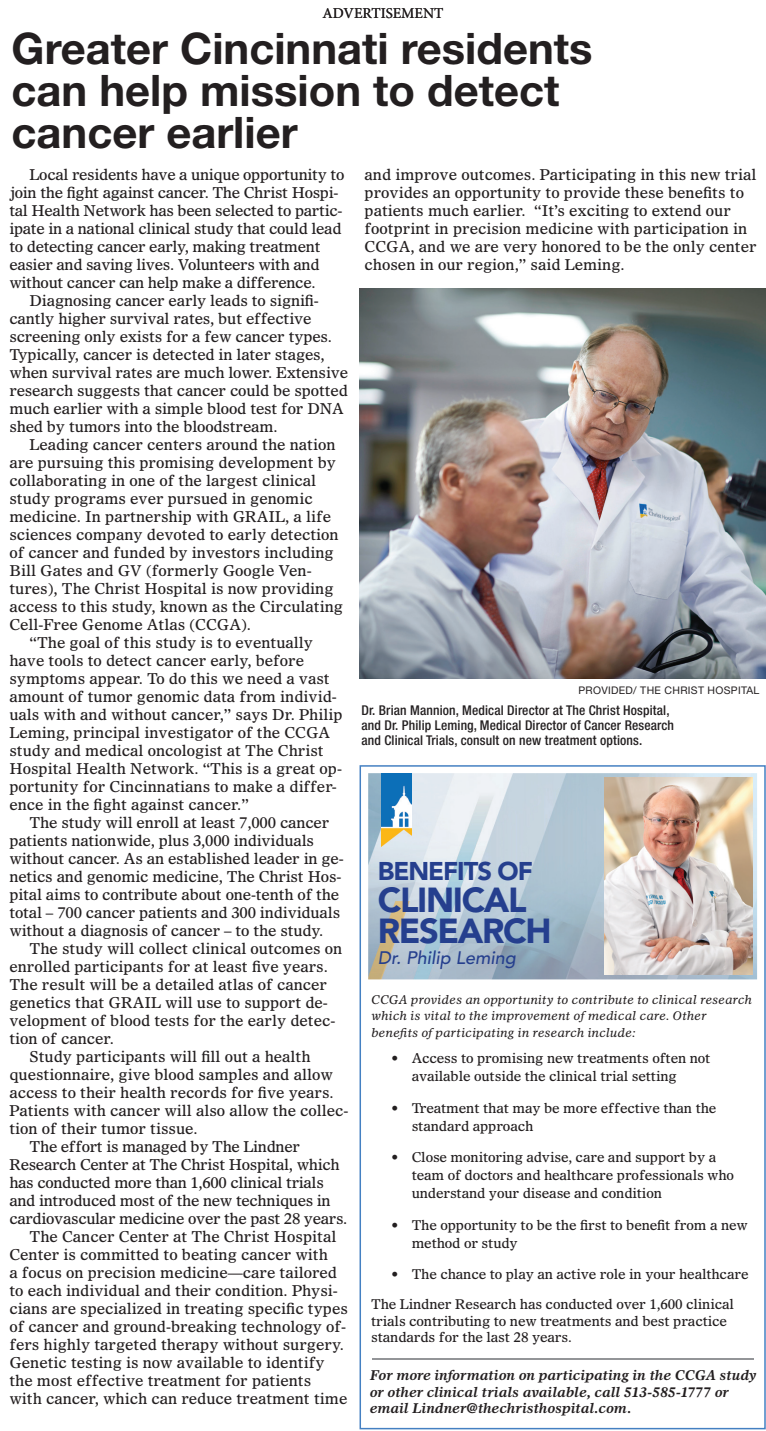
<style>
.page{position:relative;width:766px;height:1431px;background:#fff}
.page>*{position:absolute;margin:0;border:0;box-sizing:border-box;transform-origin:0 0}
.t1{font:700 43.5px/42px "Helvetica Neue LT Pro";color:#231f20}
.t2{font:900 34.5px/31.5px "Avenir LT Pro";letter-spacing:-.04em;color:#253f8e}
.t3{font:900 25.5px "Avenir LT Pro";letter-spacing:-.04em;color:#253f8e}
.t4{font:italic 500 18px "Avenir LT Pro";color:#253f8e}
.t5{font:15px/18px "Olympian LT Std";color:#231f20}
.t6{font:15px "Olympian LT Std";letter-spacing:-.02em;color:#231f20}
.t7{font:15px "Minion Pro";color:#231f20}
.t8{font:13.5px/18px "Olympian LT Std";letter-spacing:-.01em;color:#231f20}
.t9{font:500 condensed 13.5px/15px "Helvetica Neue LT Pro";letter-spacing:.01em;color:#231f20}
.t10{font:italic 700 13.5px/16.5px "Olympian LT Std";letter-spacing:.01em;color:#231f20}
.t11{font:italic 12px/16.5px "Olympian LT Std";letter-spacing:.01em;color:#231f20}
.t12{font:10.5px "Helvetica Neue LT Pro";letter-spacing:.03em;color:#231f20}
</style>
<div class="page">
<div style="left:359px;top:765px;width:406px;height:664px;border:2px solid #4480c2"></div>
<img style="left:368px;top:773px;width:389px;height:206px">
<hr style="left:372px;top:1358px;width:381px;height:2px;background:#939598">
<img style="left:359px;top:289px;width:407px;height:389px">
<img style="left:381px;top:773px;width:30px;height:73px">
<img style="left:604px;top:777px;width:148px;height:198px">
<p class="t7" style="left:322px;top:3px;width:123px">ADVERTISEMENT</p>
<h1 class="t1" style="left:12px;top:27px;width:582px">Greater Cincinnati residents can help mission to detect cancer earlier</h1>
<p class="t6" style="left:30px;top:166px;width:316px">Local residents have a unique opportunity to</p>
<p class="t6" style="left:9px;top:184px;width:331px">join the fight against cancer. The Christ Hospi-</p>
<p class="t6" style="left:9px;top:202px;width:334px">tal Health Network has been selected to partic-</p>
<p class="t6" style="left:9px;top:220px;width:334px">ipate in a national clinical study that could lead</p>
<p class="t6" style="left:9px;top:238px;width:313px">to detecting cancer early, making treatment</p>
<p class="t6" style="left:9px;top:256px;width:312px">easier and saving lives. Volunteers with and</p>
<p class="t6" style="left:9px;top:274px;width:308px">without cancer can help make a difference.</p>
<p class="t5" style="left:30px;top:292px;width:291px">Diagnosing cancer early leads to signifi-</p>
<p class="t5" style="left:9px;top:310px;width:304px">cantly higher survival rates, but effective</p>
<p class="t5" style="left:9px;top:328px;width:324px">screening only exists for a few cancer types.</p>
<p class="t5" style="left:9px;top:346px;width:317px">Typically, cancer is detected in later stages,</p>
<p class="t5" style="left:9px;top:364px;width:340px">when survival rates are much lower. Extensive</p>
<p class="t5" style="left:9px;top:382px;width:340px">research suggests that cancer could be spotted</p>
<p class="t5" style="left:9px;top:400px;width:336px">much earlier with a simple blood test for DNA</p>
<p class="t5" style="left:9px;top:418px;width:270px">shed by tumors into the bloodstream.</p>
<p class="t5" style="left:30px;top:436px;width:307px">Leading cancer centers around the nation</p>
<p class="t5" style="left:9px;top:454px;width:328px">are pursuing this promising development by</p>
<p class="t5" style="left:9px;top:472px;width:308px">collaborating in one of the largest clinical</p>
<p class="t5" style="left:9px;top:490px;width:305px">study programs ever pursued in genomic</p>
<p class="t5" style="left:9px;top:508px;width:323px">medicine. In partnership with GRAIL, a life</p>
<p class="t5" style="left:9px;top:526px;width:331px">sciences company devoted to early detection</p>
<p class="t5" style="left:9px;top:544px;width:326px">of cancer and funded by investors including</p>
<p class="t5" style="left:9px;top:562px;width:304px">Bill Gates and GV (formerly Google Ven-</p>
<p class="t5" style="left:9px;top:580px;width:326px">tures), The Christ Hospital is now providing</p>
<p class="t5" style="left:9px;top:598px;width:335px">access to this study, known as the Circulating</p>
<p class="t5" style="left:9px;top:616px;width:243px">Cell-Free Genome Atlas (CCGA).</p>
<p class="t5" style="left:30px;top:634px;width:285px">“The goal of this study is to eventually</p>
<p class="t5" style="left:9px;top:652px;width:296px">have tools to detect cancer early, before</p>
<p class="t5" style="left:9px;top:670px;width:322px">symptoms appear. To do this we need a vast</p>
<p class="t5" style="left:9px;top:688px;width:329px">amount of tumor genomic data from individ-</p>
<p class="t5" style="left:9px;top:706px;width:335px">uals with and without cancer,” says Dr. Philip</p>
<p class="t5" style="left:9px;top:724px;width:322px">Leming, principal investigator of the CCGA</p>
<p class="t5" style="left:9px;top:742px;width:316px">study and medical oncologist at The Christ</p>
<p class="t5" style="left:9px;top:760px;width:334px">Hospital Health Network. “This is a great op-</p>
<p class="t5" style="left:9px;top:778px;width:329px">portunity for Cincinnatians to make a differ-</p>
<p class="t5" style="left:9px;top:796px;width:241px">ence in the fight against cancer.”</p>
<p class="t5" style="left:30px;top:814px;width:301px">The study will enroll at least 7,000 cancer</p>
<p class="t5" style="left:9px;top:832px;width:306px">patients nationwide, plus 3,000 individuals</p>
<p class="t5" style="left:9px;top:850px;width:336px">without cancer. As an established leader in ge-</p>
<p class="t5" style="left:9px;top:868px;width:333px">netics and genomic medicine, The Christ Hos-</p>
<p class="t5" style="left:9px;top:886px;width:331px">pital aims to contribute about one-tenth of the</p>
<p class="t5" style="left:9px;top:904px;width:332px">total – 700 cancer patients and 300 individuals</p>
<p class="t5" style="left:9px;top:922px;width:315px">without a diagnosis of cancer – to the study.</p>
<p class="t5" style="left:30px;top:940px;width:314px">The study will collect clinical outcomes on</p>
<p class="t5" style="left:9px;top:958px;width:320px">enrolled participants for at least five years.</p>
<p class="t5" style="left:9px;top:976px;width:319px">The result will be a detailed atlas of cancer</p>
<p class="t5" style="left:9px;top:994px;width:320px">genetics that GRAIL will use to support de-</p>
<p class="t5" style="left:9px;top:1012px;width:327px">velopment of blood tests for the early detec-</p>
<p class="t5" style="left:9px;top:1030px;width:106px">tion of cancer.</p>
<p class="t5" style="left:30px;top:1048px;width:282px">Study participants will fill out a health</p>
<p class="t5" style="left:9px;top:1066px;width:325px">questionnaire, give blood samples and allow</p>
<p class="t5" style="left:9px;top:1084px;width:326px">access to their health records for five years.</p>
<p class="t5" style="left:9px;top:1102px;width:341px">Patients with cancer will also allow the collec-</p>
<p class="t5" style="left:9px;top:1120px;width:190px">tion of their tumor tissue.</p>
<p class="t6" style="left:30px;top:1138px;width:272px">The effort is managed by The Lindner</p>
<p class="t6" style="left:9px;top:1156px;width:332px">Research Center at The Christ Hospital, which</p>
<p class="t6" style="left:9px;top:1174px;width:316px">has conducted more than 1,600 clinical trials</p>
<p class="t6" style="left:9px;top:1192px;width:323px">and introduced most of the new techniques in</p>
<p class="t6" style="left:9px;top:1210px;width:339px">cardiovascular medicine over the past 28 years.</p>
<p class="t5" style="left:30px;top:1228px;width:308px">The Cancer Center at The Christ Hospital</p>
<p class="t5" style="left:9px;top:1246px;width:320px">Center is committed to beating cancer with</p>
<p class="t5" style="left:9px;top:1264px;width:329px">a focus on precision medicine—care tailored</p>
<p class="t5" style="left:9px;top:1282px;width:330px">to each individual and their condition. Physi-</p>
<p class="t5" style="left:9px;top:1300px;width:340px">cians are specialized in treating specific types</p>
<p class="t5" style="left:9px;top:1318px;width:338px">of cancer and ground-breaking technology of-</p>
<p class="t5" style="left:9px;top:1336px;width:336px">fers highly targeted therapy without surgery.</p>
<p class="t5" style="left:9px;top:1354px;width:317px">Genetic testing is now available to identify</p>
<p class="t5" style="left:9px;top:1372px;width:303px">the most effective treatment for patients</p>
<p class="t5" style="left:9px;top:1390px;width:339px">with cancer, which can reduce treatment time</p>
<p class="t5" style="left:364px;top:166px;width:393px">and improve outcomes. Participating in this new trial provides an opportunity to provide these benefits to patients much earlier. “It’s exciting to extend our footprint in precision medicine with participation in CCGA, and we are very honored to be the only center chosen in our region,” said Leming.</p>
<p class="t12" style="left:578px;top:684px;width:182px">PROVIDED/ THE CHRIST HOSPITAL</p>
<p class="t9" style="left:361px;top:703px;width:314px">Dr. Brian Mannion, Medical Director at The Christ Hospital, and Dr. Philip Leming, Medical Director of Cancer Research and Clinical Trials, consult on new treatment options.</p>
<h3 class="t3" style="left:378px;top:856px;width:157px">BENEFITS OF</h3>
<h2 class="t2" style="left:378px;top:884px;width:175px">CLINICAL<br>RESEARCH</h2>
<p class="t4" style="left:378px;top:947px;width:140px">Dr. Philip Leming</p>
<p class="t11" style="left:371px;top:991px;width:382px">CCGA provides an opportunity to contribute to clinical research which is vital to the improvement of medical care. Other benefits of participating in research include:</p>
<p class="t8" style="left:412px;top:1049px;width:300px;text-indent:-20px">• Access to promising new treatments often not available outside the clinical trial setting</p>
<p class="t8" style="left:412px;top:1099px;width:306px;text-indent:-20px">• Treatment that may be more effective than the standard approach</p>
<p class="t8" style="left:412px;top:1148px;width:324px;text-indent:-20px">• Close monitoring advise, care and support by a team of doctors and healthcare professionals who understand your disease and condition</p>
<p class="t8" style="left:412px;top:1216px;width:338px;text-indent:-20px">• The opportunity to be the first to benefit from a new method or study</p>
<p class="t8" style="left:391px;top:1265px;width:358px">• The chance to play an active role in your healthcare</p>
<p class="t8" style="left:371px;top:1296px;width:364px;line-height:16.5px">The Lindner Research has conducted over 1,600 clinical trials contributing to new treatments and best practice standards for the last 28 years.</p>
<p class="t10" style="left:370px;top:1367px;width:388px">For more information on participating in the CCGA study or other clinical trials available, call 513-585-1777 or email Lindner@thechristhospital.com.</p>
</div>
